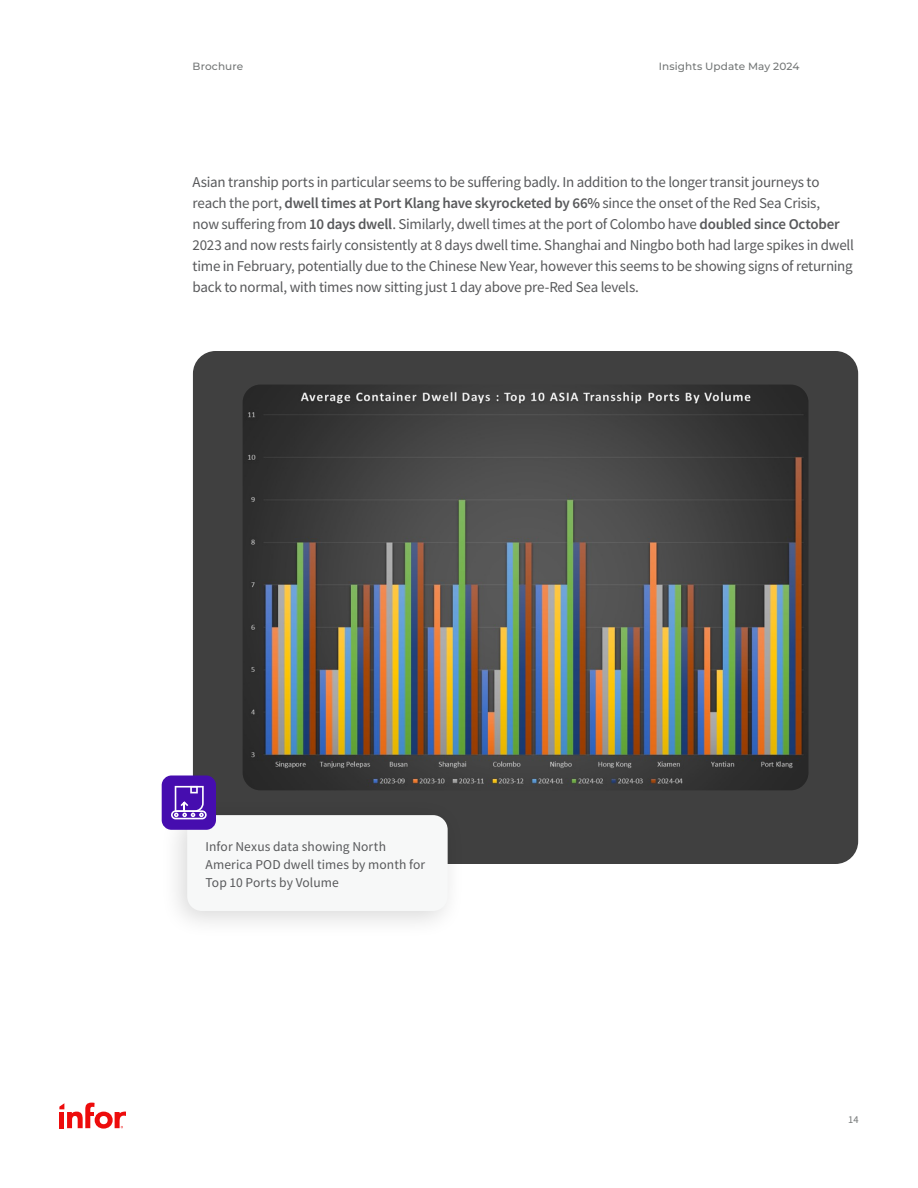
<style>
.page{position:relative;width:918px;height:1188px;background:#fff}
.page>*{position:absolute;margin:0;border:0;box-sizing:border-box;transform-origin:0 0}
.t1{font:15px/21px "Source Sans Pro";letter-spacing:-.02em;color:#58595b}
.t2{font:13.5px/18px "Source Sans Pro";letter-spacing:.005em;color:#58595b}
.t3{font:100 10.5px "Montserrat";letter-spacing:.01em;color:#747777}
.t4{font:10.5px "Source Sans Pro";color:#747777}
.s1{font-weight:600}
</style>
<div class="page">
<svg style="left:59px;top:1103px;width:67px;height:26px"></svg>
<div style="left:193px;top:351px;width:665px;height:513px;background:#404040;border-radius:23px"></div>
<div style="left:159px;top:798px;width:306px;height:141px;background:#000;opacity:.15"></div>
<div style="left:187px;top:815px;width:261px;height:96px;background:#f7f8f8;border-radius:15px"></div>
<img style="left:243px;top:385px;width:565px;height:405px">
<div style="left:162px;top:776px;width:54px;height:54px;background:#460daf;border-radius:10px"></div>
<svg style="left:171px;top:786px;width:36px;height:33px"></svg>
<p class="t3" style="left:193px;top:59px;width:52px">Brochure</p>
<p class="t3" style="left:659px;top:59px;width:142px">Insights Update May 2024</p>
<p class="t1" style="left:193px;top:171px;width:663px">Asian tranship ports in particular seems to be suffering badly. In addition to the longer transit journeys to reach the port, <span class="s1">dwell times at Port Klang have skyrocketed by 66%</span> since the onset of the Red Sea Crisis,<br>now suffering from <span class="s1">10 days dwell</span>. Similarly, dwell times at the port of Colombo have <span class="s1">doubled since October </span>2023 and now rests fairly consistently at 8 days dwell time. Shanghai and Ningbo both had large spikes in dwell time in February, potentially due to the Chinese New Year, however this seems to be showing signs of returning back to normal, with times now sitting just 1 day above pre-Red Sea levels.</p>
<p class="t2" style="left:206px;top:838px;width:221px">Infor Nexus data showing North<br>America POD dwell times by month for<br>Top 10 Ports by Volume</p>
<p class="t4" style="left:848px;top:1113px;width:12px">14</p>
</div>
